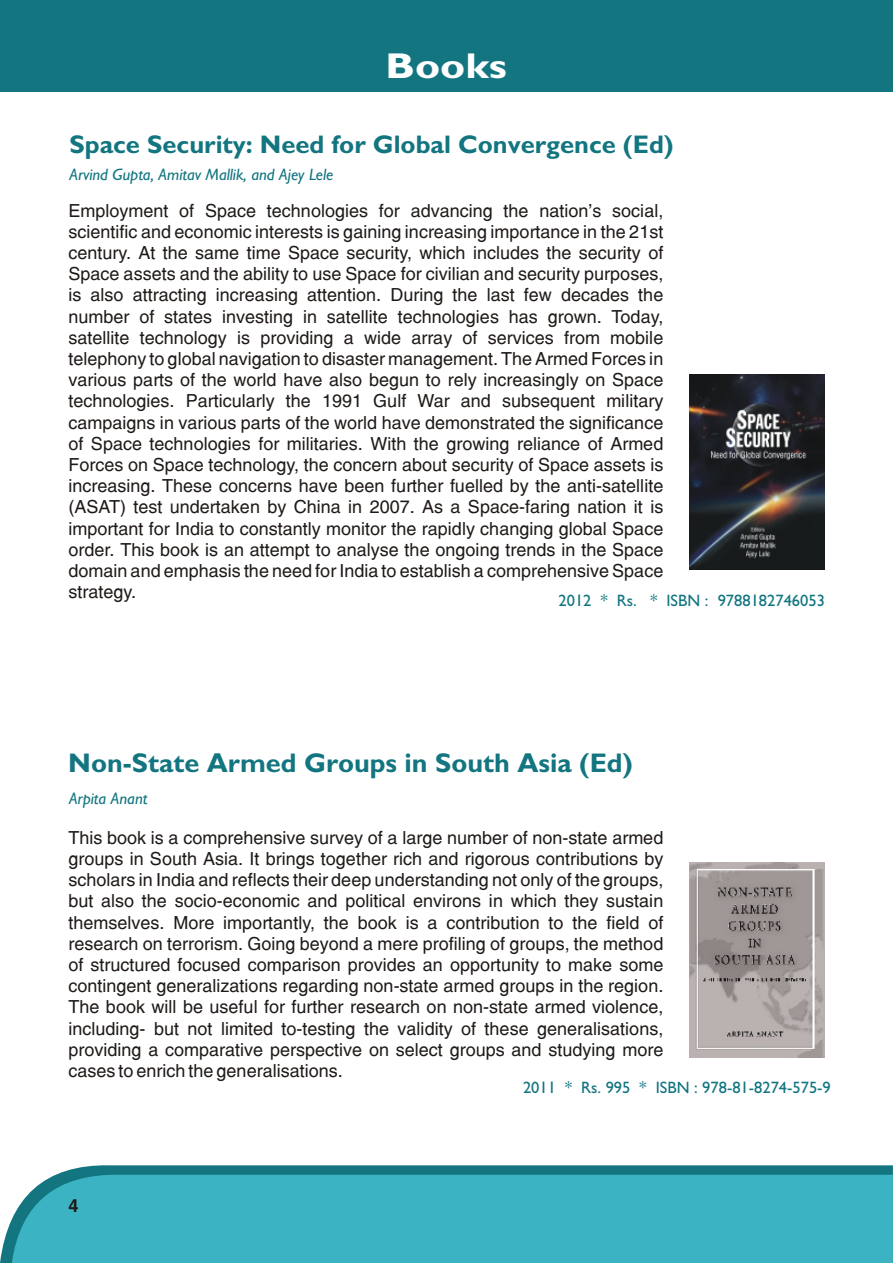
<style>
.page{position:relative;width:894px;height:1263px;background:#fff}
.page>*{position:absolute;margin:0;border:0;box-sizing:border-box;transform-origin:0 0}
.t1{font:700 36px "Gill Sans";color:#fff;scale:1.18 1}
.t2{font:700 27px "Gill Sans";color:#127580}
.t3{font:700 25.5px "Gill Sans";color:#127580}
.t4{font:18px/21.1px "Switzerland";color:#1f1a17;text-align:justify}
.t5{font:700 18px "Switzerland";color:#1f1a17}
.t6{font:16.5px "Gill Sans";color:#127580}
.t7{font:italic 16.5px "Gill Sans";color:#127580}
</style>
<div class="page">
<div style="left:0;top:0;width:893px;height:92px;background:#127580"></div>
<svg style="left:0;top:1165px;width:893px;height:98px;background:#3d8e97"></svg>
<div style="left:12px;top:1174px;width:881px;height:89px;background:#3bb3c2"></div>
<img style="left:689px;top:375px;width:135px;height:194px">
<img style="left:689px;top:863px;width:135px;height:194px">
<h1 class="t1" style="left:386px;top:54px;width:104px">Books</h1>
<h3 class="t3" style="left:69px;top:135px;width:606px">Space Security: Need for Global Convergence (Ed)</h3>
<p class="t7" style="left:69px;top:169px;width:265px">Arvind Gupta, Amitav Mallik, and Ajey Lele</p>
<p class="t4" style="left:68px;top:202px;width:596px">Employment of Space technologies for advancing the nation's social, scientific and economic interests is gaining increasing importance in the 21st century. At the same time Space security, which includes the security of Space assets and the ability to use Space for civilian and security purposes, is also attracting increasing attention. During the last few decades the number of states investing in satellite technologies has grown. Today, satellite technology is providing a wide array of services from mobile telephony to global navigation to disaster management. The Armed Forces in various parts of the world have also begun to rely increasingly on Space technologies. Particularly the 1991 Gulf War and subsequent military campaigns in various parts of the world have demonstrated the significance of Space technologies for militaries. With the growing reliance of Armed Forces on Space technology, the concern about security of Space assets is increasing. These concerns have been further fuelled by the anti-satellite (ASAT) test undertaken by China in 2007. As a Space-faring nation it is important for India to constantly monitor the rapidly changing global Space order. This book is an attempt to analyse the ongoing trends in the Space domain and emphasis the need for India to establish a comprehensive Space strategy.</p>
<p class="t6" style="left:559px;top:595px;width:268px">2012 * Rs. * ISBN : 9788182746053</p>
<h2 class="t2" style="left:68px;top:753px;width:566px">Non-State Armed Groups in South Asia (Ed)</h2>
<p class="t7" style="left:69px;top:792px;width:80px">Arpita Anant</p>
<p class="t4" style="left:68px;top:829px;width:596px">This book is a comprehensive survey of a large number of non-state armed groups in South Asia. It brings together rich and rigorous contributions by scholars in India and reflects their deep understanding not only of the groups, but also the socio-economic and political environs in which they sustain themselves. More importantly, the book is a contribution to the field of research on terrorism. Going beyond a mere profiling of groups, the method of structured focused comparison provides an opportunity to make some contingent generalizations regarding non-state armed groups in the region.<br>The book will be useful for further research on non-state armed violence, including- but not limited to-testing the validity of these generalisations, providing a comparative perspective on select groups and studying more cases to enrich the generalisations.</p>
<p class="t6" style="left:523px;top:1081px;width:309px">2011 * Rs. 995 * ISBN : 978-81-8274-575-9</p>
<p class="t5" style="left:68px;top:1195px;width:12px">4</p>
</div>
